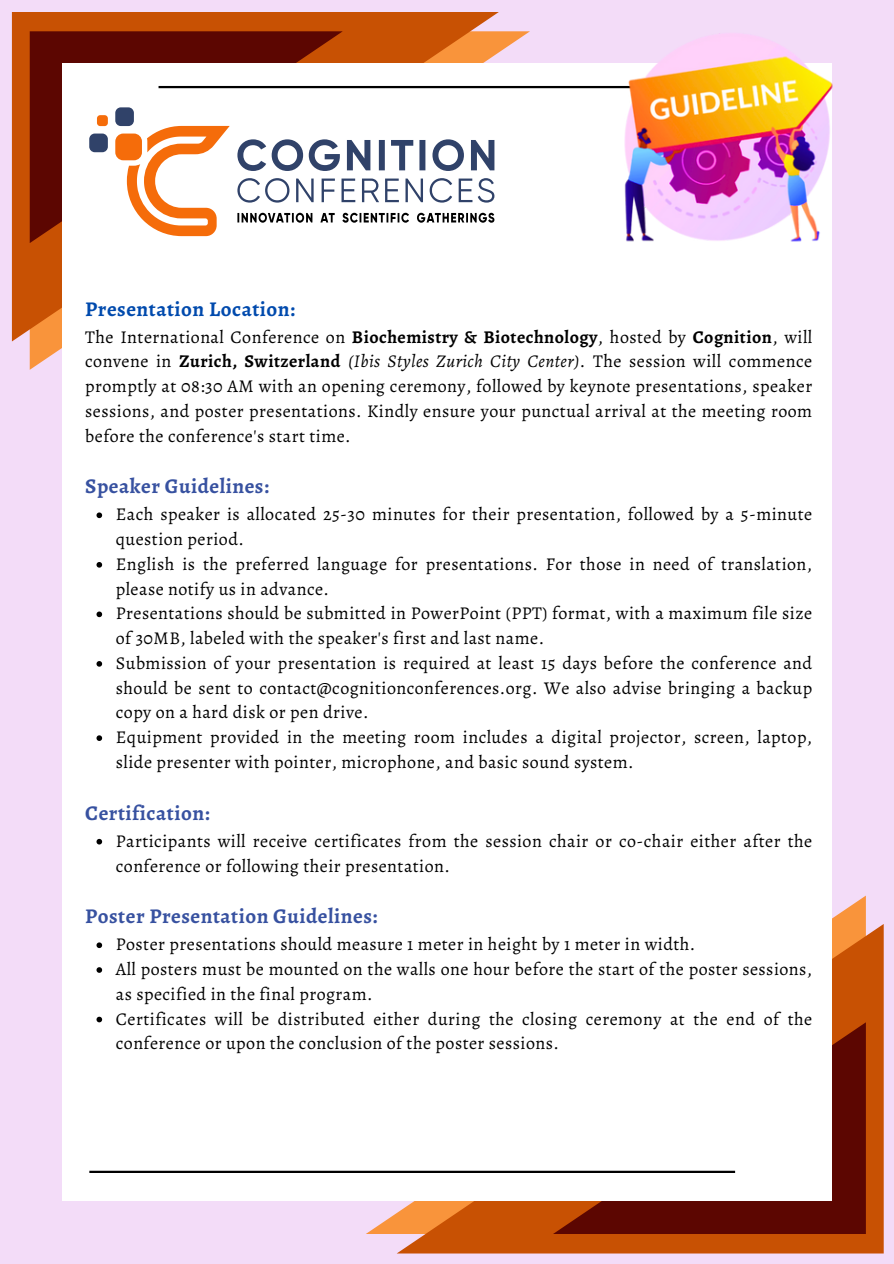
<style>
.page{position:relative;width:894px;height:1264px;background:#fff}
.page>*{position:absolute;margin:0;border:0;box-sizing:border-box;transform-origin:0 0}
.t1{font:700 21px "Alegreya";letter-spacing:.025em;color:#3751a0}
.t2{font:700 21px "Alegreya";letter-spacing:.025em;color:#004aad}
.t3{font:18px/24.8px "Alegreya";letter-spacing:.025em;color:#000}
.s1{font-weight:700}
.s2{font-style:italic}
</style>
<div class="page">
<div style="left:0;top:0;width:893px;height:1263px;background:#f3dcf8"></div>
<svg style="left:12px;top:12px;width:487px;height:329px;background:#cd5a0d"></svg>
<svg style="left:396px;top:924px;width:487px;height:329px;background:#cd5c11"></svg>
<svg style="left:30px;top:31px;width:312px;height:212px;background:#630b01"></svg>
<svg style="left:552px;top:1022px;width:313px;height:212px;background:#6a140a"></svg>
<div style="left:62px;top:63px;width:769px;height:1137px;background:#fff"></div>
<svg style="left:96px;top:512px;width:6px;height:6px"></svg>
<svg style="left:96px;top:562px;width:6px;height:5px"></svg>
<svg style="left:96px;top:611px;width:6px;height:6px"></svg>
<svg style="left:96px;top:661px;width:6px;height:5px"></svg>
<svg style="left:96px;top:735px;width:6px;height:6px"></svg>
<svg style="left:96px;top:838px;width:6px;height:6px"></svg>
<svg style="left:96px;top:942px;width:6px;height:6px"></svg>
<svg style="left:96px;top:967px;width:6px;height:5px"></svg>
<svg style="left:96px;top:1016px;width:6px;height:6px"></svg>
<hr style="left:89px;top:1170px;width:645px;height:2px;background:#000">
<hr style="left:158px;top:86px;width:646px;height:2px;background:#000">
<svg style="left:237px;top:139px;width:257px;height:32px"></svg>
<svg style="left:237px;top:178px;width:257px;height:25px"></svg>
<svg style="left:237px;top:213px;width:257px;height:10px"></svg>
<div style="left:115px;top:107px;width:19px;height:19px;background:#304269;border-radius:6px"></div>
<div style="left:89px;top:133px;width:19px;height:19px;background:#304269;border-radius:6px"></div>
<svg style="left:127px;top:126px;width:103px;height:110px"></svg>
<div style="left:115px;top:133px;width:27px;height:27px;background:#f56c0a;border-radius:8px"></div>
<div style="left:97px;top:115px;width:11px;height:11px;background:#f56c0a;border-radius:3px"></div>
<img style="left:591px;top:33px;width:242px;height:241px">
<p class="t2" style="left:85px;top:294px;width:211px">Presentation Location:</p>
<p class="t3" style="left:85px;top:324px;width:728px;text-align:justify">The International Conference on <span class="s1">Biochemistry &amp; Biotechnology</span>, hosted by <span class="s1">Cognition</span>, will convene in <span class="s1">Zurich, Switzerland</span> <span class="s2">(Ibis Styles Zurich City Center)</span>. The session will commence promptly at 08:30 AM with an opening ceremony, followed by keynote presentations, speaker sessions, and poster presentations. Kindly ensure your punctual arrival at the meeting room before the conference's start time.</p>
<p class="t1" style="left:85px;top:472px;width:185px">Speaker Guidelines:</p>
<p class="t3" style="left:116px;top:502px;width:697px">Each speaker is allocated 25-30 minutes for their presentation, followed by a 5-minute question period.</p>
<h1 class="t3" style="left:116px;top:551px;width:697px">English is the preferred language for presentations. For those in need of translation, please notify us in advance.</h1>
<p class="t3" style="left:116px;top:601px;width:697px">Presentations should be submitted in PowerPoint (PPT) format, with a maximum file size of 30MB, labeled with the speaker's first and last name.</p>
<p class="t3" style="left:116px;top:650px;width:697px;text-align:justify">Submission of your presentation is required at least 15 days before the conference and should be sent to contact@cognitionconferences.org. We also advise bringing a backup copy on a hard disk or pen drive.</p>
<p class="t3" style="left:116px;top:724px;width:697px">Equipment provided in the meeting room includes a digital projector, screen, laptop, slide presenter with pointer, microphone, and basic sound system.</p>
<p class="t1" style="left:85px;top:798px;width:126px">Certification:</p>
<p class="t3" style="left:116px;top:828px;width:697px">Participants will receive certificates from the session chair or co-chair either after the conference or following their presentation.</p>
<h1 class="t1" style="left:85px;top:902px;width:294px">Poster Presentation Guidelines:</h1>
<p class="t3" style="left:116px;top:931px;width:581px">Poster presentations should measure 1 meter in height by 1 meter in width.</p>
<h1 class="t3" style="left:116px;top:956px;width:697px">All posters must be mounted on the walls one hour before the start of the poster sessions, as specified in the final program.</h1>
<p class="t3" style="left:116px;top:1006px;width:697px">Certificates will be distributed either during the closing ceremony at the end of the conference or upon the conclusion of the poster sessions.</p>
</div>
